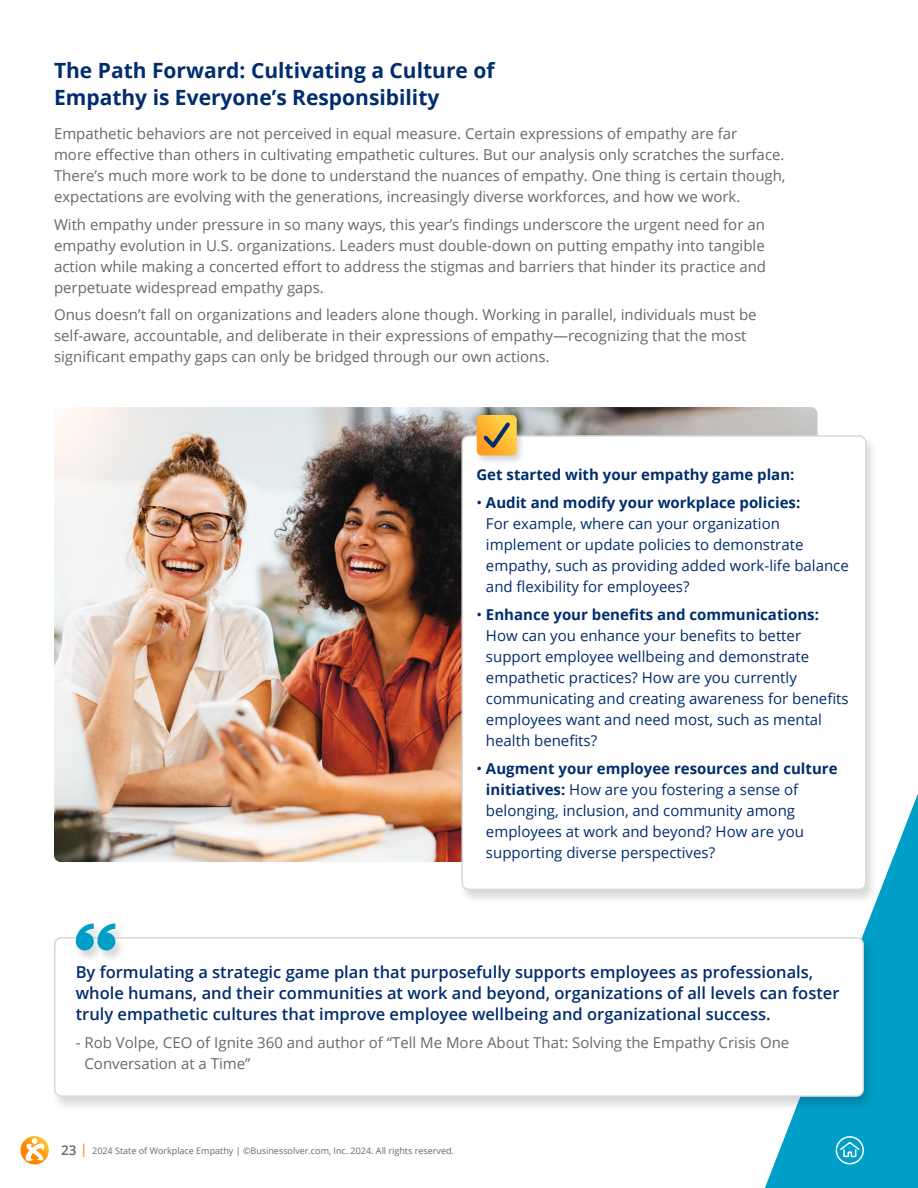
<style>
.page{position:relative;width:918px;height:1188px;background:#fff}
.page>*{position:absolute;margin:0;border:0;box-sizing:border-box;transform-origin:0 0}
.t1{font:700 21px/27px "Open Sans";color:#002d6d}
.t2{font:600 16.5px/21px "Open Sans";color:#002d6d}
.t3{font:15px/21px "Open Sans";color:#65696d}
.t4{font:15px/21px "Open Sans";color:#002d6d}
.t5{font:700 15px "Open Sans";color:#002d6d}
.t6{font:9px "Open Sans";color:#65696d}
.s1{font-weight:700}
.s2{font-weight:600;font-size:13.5px}
.s3{font-weight:600;font-size:13.5px;color:#ff9721}
</style>
<div class="page">
<svg style="left:765px;top:793px;width:153px;height:395px;fill:#009fc8"></svg>
<div style="left:51px;top:937px;width:825px;height:175px;background:#000;opacity:.15"></div>
<div style="left:55px;top:938px;width:808px;height:158px;background:#fff;border-radius:7px"></div>
<div style="left:54px;top:937px;width:810px;height:160px;border:2px solid #d9d9d7;border-radius:7px"></div>
<div style="left:74px;top:924px;width:51px;height:39px;background:#000;opacity:.15"></div>
<svg style="left:76px;top:924px;width:39px;height:27px"></svg>
<img style="left:54px;top:407px;width:763px;height:455px">
<div style="left:458px;top:435px;width:420px;height:470px;background:#000;opacity:.15"></div>
<div style="left:462px;top:436px;width:404px;height:453px;background:#fff;border-radius:7px"></div>
<div style="left:461px;top:435px;width:406px;height:455px;border:2px solid #d9d9d7;border-radius:7px"></div>
<div style="left:475px;top:415px;width:50px;height:51px;background:#000;opacity:.15"></div>
<svg style="left:477px;top:415px;width:40px;height:40px;background:#e3aa3c"></svg>
<svg style="left:21px;top:1136px;width:28px;height:28px"></svg>
<div style="left:836px;top:1136px;width:28px;height:28px;border:2px solid #fff;border-radius:50%"></div>
<svg style="left:839px;top:1141px;width:22px;height:17px"></svg>
<h1 class="t1" style="left:54px;top:57px;width:442px">The Path Forward: Cultivating a Culture of<br>Empathy is Everyone’s Responsibility</h1>
<p class="t3" style="left:54px;top:122px;width:733px">Empathetic behaviors are not perceived in equal measure. Certain expressions of empathy are far<br>more effective than others in cultivating empathetic cultures. But our analysis only scratches the surface.<br>There’s much more work to be done to understand the nuances of empathy. One thing is certain though, expectations are evolving with the generations, increasingly diverse workforces, and how we work.</p>
<p class="t3" style="left:54px;top:213px;width:714px;text-align:justify">With empathy under pressure in so many ways, this year’s findings underscore the urgent need for an empathy evolution in U.S. organizations. Leaders must double-down on putting empathy into tangible action while making a concerted effort to address the stigmas and barriers that hinder its practice and perpetuate widespread empathy gaps.</p>
<p class="t3" style="left:54px;top:304px;width:704px">Onus doesn’t fall on organizations and leaders alone though. Working in parallel, individuals must be self-aware, accountable, and deliberate in their expressions of empathy—recognizing that the most significant empathy gaps can only be bridged through our own actions.</p>
<p class="t5" style="left:476px;top:464px;width:320px">Get started with your empathy game plan:</p>
<p class="t4" style="left:486px;top:492px;width:364px;text-indent:-10px">• <span class="s1">Audit and modify your workplace policies:<br></span>For example, where can your organization implement or update policies to demonstrate empathy, such as providing added work-life balance and flexibility for employees?</p>
<p class="t4" style="left:486px;top:604px;width:364px;text-indent:-10px">• <span class="s1">Enhance your benefits and communications:<br></span>How can you enhance your benefits to better support employee wellbeing and demonstrate empathetic practices? How are you currently communicating and creating awareness for benefits employees want and need most, such as mental health benefits?</p>
<p class="t4" style="left:486px;top:757px;width:353px;text-indent:-10px">• <span class="s1">Augment your employee resources and culture initiatives:</span> How are you fostering a sense of belonging, inclusion, and community among employees at work and beyond? How are you supporting diverse perspectives?</p>
<p class="t2" style="left:76px;top:961px;width:765px">By formulating a strategic game plan that purposefully supports employees as professionals, whole humans, and their communities at work and beyond, organizations of all levels can foster truly empathetic cultures that improve employee wellbeing and organizational success.</p>
<p class="t3" style="left:84px;top:1031px;width:706px;text-indent:-9px">- Rob Volpe, CEO of Ignite 360 and author of “Tell Me More About That: Solving the Empathy Crisis One<br>Conversation at a Time”</p>
<p class="t6" style="left:61px;top:1144px;width:394px"><span class="s2">23</span> <span class="s3">|</span> 2024 State of Workplace Empathy | ©Businessolver.com, Inc. 2024. All rights reserved.</p>
</div>
